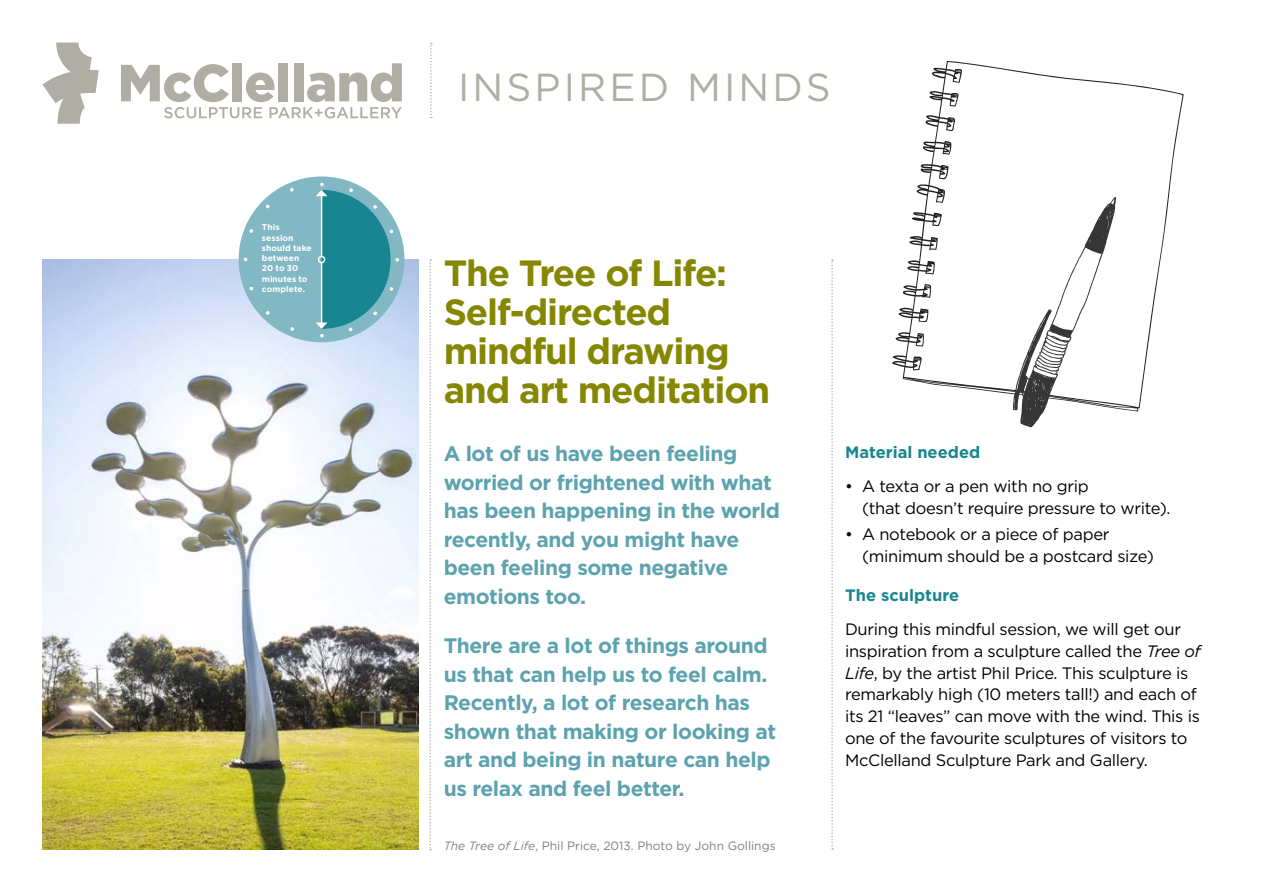
<style>
.page{position:relative;width:1263px;height:893px;background:#fff}
.page>*{position:absolute;margin:0;border:0;box-sizing:border-box;transform-origin:0 0}
.t1{font:39px "Gotham";letter-spacing:.08em;color:#b0aea4}
.t2{font:700 36.45px/39px "Gotham";letter-spacing:-.03em;color:#868700}
.t3{font:700 21px/28.5px "Gotham";letter-spacing:-.02em;color:#5ca3af}
.t4{font:16.5px/21.8px "Gotham";letter-spacing:-.02em;color:#000}
.t5{font:700 16.5px "Gotham";color:#188691}
.t6{font:12px "Gotham";color:#808080}
.t7{font:700 8.4px/10.2px "Gotham";letter-spacing:.01em;color:#fff}
.s1{font-style:italic}
</style>
<div class="page">
<svg style="left:430px;top:43px;width:2px;height:75px"></svg>
<svg style="left:121px;top:63px;width:281px;height:55px"></svg>
<svg style="left:43px;top:43px;width:56px;height:81px"></svg>
<svg style="left:429px;top:259px;width:2px;height:591px"></svg>
<img style="left:43px;top:259px;width:375px;height:591px">
<div style="left:239px;top:176px;width:165px;height:166px;background:#82b8c4;border-radius:50%"></div>
<svg style="left:831px;top:259px;width:2px;height:591px"></svg>
<svg style="left:892px;top:61px;width:292px;height:350px"></svg>
<svg style="left:1013px;top:197px;width:103px;height:230px"></svg>
<svg style="left:250px;top:229px;width:3px;height:4px"></svg>
<svg style="left:266px;top:311px;width:3px;height:4px"></svg>
<svg style="left:291px;top:327px;width:3px;height:4px"></svg>
<svg style="left:316px;top:183px;width:83px;height:154px"></svg>
<p class="t7" style="left:262px;top:222px;width:51px">This session should take between<br>20 to 30 minutes to complete.</p>
<h1 class="t1" style="left:458px;top:62px;width:374px">INSPIRED MINDS</h1>
<h2 class="t2" style="left:444px;top:253px;width:328px">The Tree of Life:<br>Self-directed mindful drawing and art meditation</h2>
<p class="t3" style="left:444px;top:439px;width:338px">A lot of us have been feeling worried or frightened with what has been happening in the world recently, and you might have been feeling some negative emotions too.</p>
<p class="t3" style="left:444px;top:631px;width:334px">There are a lot of things around us that can help us to feel calm.<br>Recently, a lot of research has shown that making or looking at art and being in nature can help us relax and feel better.</p>
<p class="t6" style="left:444px;top:838px;width:333px"><span class="s1">The Tree of Life</span>, Phil Price, 2013. Photo by John Gollings</p>
<p class="t5" style="left:845px;top:442px;width:137px">Material needed</p>
<p class="t4" style="left:862px;top:475px;width:310px;text-indent:-17px">• A texta or a pen with no grip<br>(that doesn’t require pressure to write).</p>
<p class="t4" style="left:862px;top:523px;width:293px;text-indent:-17px">• A notebook or a piece of paper (minimum should be a postcard size)</p>
<p class="t5" style="left:845px;top:585px;width:116px">The sculpture</p>
<p class="t4" style="left:845px;top:618px;width:357px">During this mindful session, we will get our inspiration from a sculpture called the <span class="s1">Tree of Life</span>, by the artist Phil Price. This sculpture is remarkably high (10 meters tall!) and each of its 21 “leaves” can move with the wind. This is one of the favourite sculptures of visitors to McClelland Sculpture Park and Gallery.</p>
</div>
